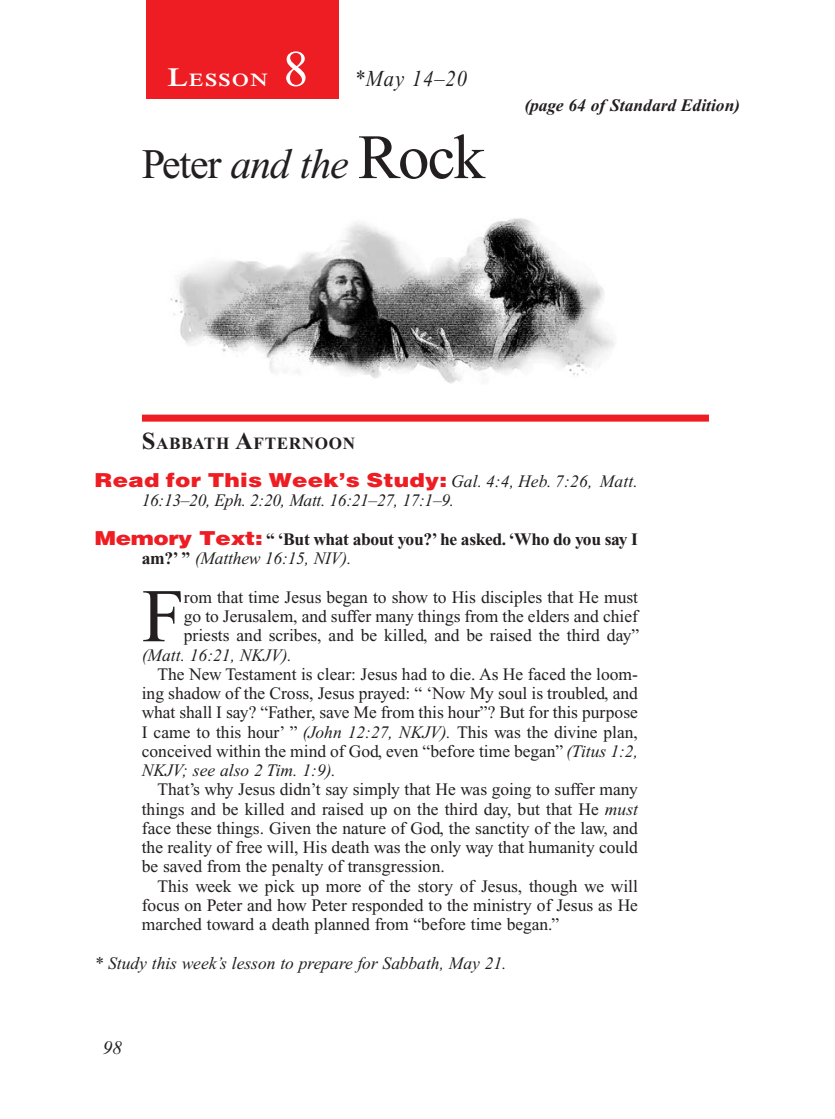
<style>
.page{position:relative;width:835px;height:1119px;background:#fff}
.page>*{position:absolute;margin:0;border:0;box-sizing:border-box;transform-origin:0 0}
.Body_Drop_Cap{font:75.6px "Times New Roman PS Std";color:#231f20}
.Lesson_Number{font:50.75px "Times New Roman PS Std";color:#fff}
.Lesson_Head_SA{font:italic 42px "Times New Roman PS Std";letter-spacing:-.03em;color:#231f20}
.Lesson_Dates{font:italic 22.75px "Times New Roman PS Std";letter-spacing:.05em;color:#231f20;scale:.9 1}
.Question{font:900 19.25px "Helvetica LT Std";letter-spacing:.01em;color:#ee1d23;scale:1.2 1}
.PageNumbers{font:italic 19.25px "Times New Roman PS Std";color:#231f20}
.Lesson_Start_Head{font:600 18.38px "Times NRMT Std";letter-spacing:.07em;color:#fff;scale:1.1 1}
.Body{font:17.5px/19.2px "Times New Roman PS Std";color:#231f20;text-align:justify}
.Body_Drop_Cap-2{font:17.5px "Times New Roman PS Std";color:#231f20}
.Question-2{font:700 17.5px/19.2px "Times New Roman PS Std";letter-spacing:-.02em;color:#231f20}
.Question-3{font:italic 17.5px "Times New Roman PS Std";color:#231f20}
.Question-4{font:italic 17.5px "Times New Roman PS Std";letter-spacing:-.02em;color:#231f20}
.Page_from_SE{font:italic 700 17.5px "Times New Roman PS Std";color:#231f20}
.Body_Drop_Cap-3{font:italic 17.5px "Times New Roman PS Std";color:#231f20}
.Sabbath_Afternoon_He{font:700 17.15px "Times New Roman PS Std";letter-spacing:.035em;color:#231f20}
.s1{font-size:26.25px}
.s2{font-style:normal}
.s3{font-style:normal;font-size:63px}
.s4{font-size:24.5px}
.s5{font-family:"Times New Roman PS Std";font-weight:400;font-style:italic;font-size:17.5px;color:#231f20}
.s6{font-family:"Helvetica LT Std";font-weight:900;font-size:19.25px;color:#ee1d23}
.s7{font-weight:400;font-style:italic}
.s8{font-style:italic}
</style>
<div class="page">
<div style="left:142px;top:414px;width:567px;height:7px;background:#ee1d23"></div>
<div style="left:146px;top:0;width:193px;height:99px;background:#ee1d23"></div>
<img style="left:170px;top:218px;width:445px;height:165px">
<p class="Lesson_Number" style="left:283px;top:41px;width:27px">8</p>
<p class="Lesson_Start_Head" style="left:167px;top:69px;width:93px"><span class="s1">L</span>ESSON</p>
<p class="Lesson_Dates" style="left:354px;top:66px;width:127px">*May 14–20</p>
<p class="Lesson_Head_SA" style="left:142px;top:142px;width:345px"><span class="s2">Peter</span> and the <span class="s3">Rock</span></p>
<p class="Page_from_SE" style="left:524px;top:95px;width:217px">(page 64 of Standard Edition)</p>
<p class="Sabbath_Afternoon_He" style="left:142px;top:433px;width:215px"><span class="s4">S</span>ABBATH <span class="s4">A</span>FTERNOON</p>
<p class="Question" style="left:94px;top:467px;width:454px">Read for This Week’s Study: <span class="s5">Gal. 4:4, Heb. 7:26, Matt.</span></p>
<p class="Question-4" style="left:142px;top:491px;width:314px">16:13–20, Eph. 2:20, Matt. 16:21–27, 17:1–9.</p>
<p class="Question-2" style="left:142px;top:529px;width:498px;text-indent:-47px"><span class="s6">Memory Text:</span> “ ‘But what about you?’ he asked. ‘Who do you say I am?’ ” <span class="s7">(Matthew 16:15, NIV).</span></p>
<p class="Body_Drop_Cap" style="left:142px;top:574px;width:44px">F</p>
<p class="Body_Drop_Cap-2" style="left:184px;top:587px;width:456px">rom that time Jesus began to show to His disciples that He must</p>
<p class="Body_Drop_Cap-2" style="left:184px;top:606px;width:456px">go to Jerusalem, and suffer many things from the elders and chief</p>
<p class="Body_Drop_Cap-2" style="left:184px;top:625px;width:457px">priests and scribes, and be killed, and be raised the third day”</p>
<p class="Body_Drop_Cap-3" style="left:142px;top:645px;width:152px">(Matt. 16:21, NKJV).</p>
<p class="Body" style="left:142px;top:664px;width:498px;text-indent:16px">The New Testament is clear: Jesus had to die. As He faced the loom&shy;ing shadow of the Cross, Jesus prayed: “ ‘Now My soul is troubled, and what shall I say? “Father, save Me from this hour”? But for this purpose I came to this hour’ ” <span class="s8">(John 12:27, NKJV).</span> This was the divine plan, conceived within the mind of God, even “before time began” <span class="s8">(Titus 1:2, NKJV; see also 2 Tim. 1:9).</span></p>
<p class="Body" style="left:142px;top:779px;width:498px;text-indent:16px">That’s why Jesus didn’t say simply that He was going to suffer many things and be killed and raised up on the third day, but that He <span class="s8">must </span>face these things. Given the nature of God, the sanctity of the law, and the reality of free will, His death was the only way that humanity could be saved from the penalty of transgression.</p>
<p class="Body" style="left:142px;top:876px;width:498px;text-indent:16px">This week we pick up more of the story of Jesus, though we will focus on Peter and how Peter responded to the ministry of Jesus as He marched toward a death planned from “before time began.”</p>
<p class="Question-3" style="left:94px;top:953px;width:414px">* Study this week’s lesson to prepare for Sabbath, May 21.</p>
<p class="PageNumbers" style="left:103px;top:1037px;width:21px">98</p>
</div>
